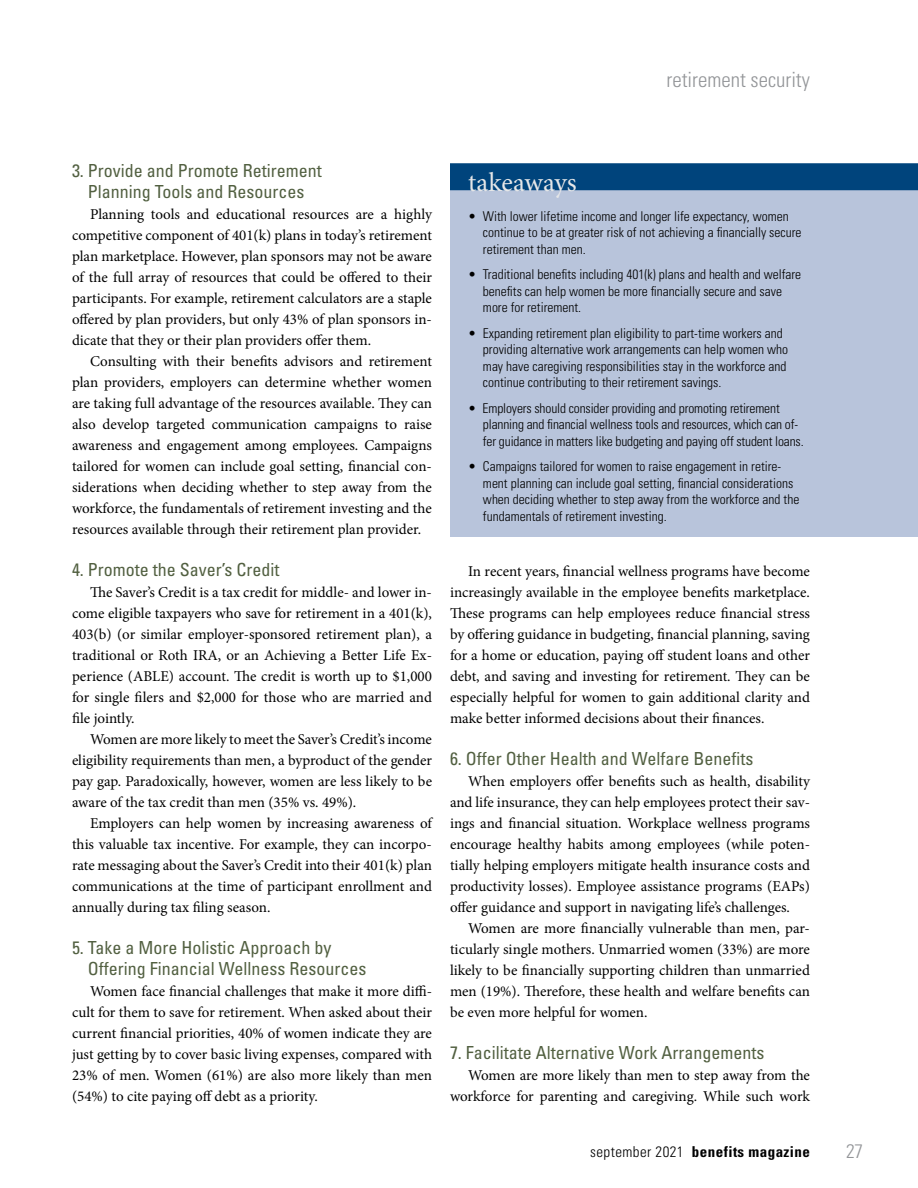
<style>
.page{position:relative;width:918px;height:1188px;background:#fff}
.page>*{position:absolute;margin:0;border:0;box-sizing:border-box;transform-origin:0 0}
.t1{font:27px "Minion Pro";color:#e6e7e8}
.t2{font:300 condensed 21px "Univers LT Std";color:#939598}
.t3{font:300 condensed 19.5px "Univers LT Std";color:#939598}
.t4{font:condensed 18px/21px "Univers LT Std";color:#526041;text-align:center}
.t5{font:15px/21px "Minion Pro";letter-spacing:-.005em;color:#000;text-align:justify}
.t6{font:700 condensed 15px "Univers LT Std";letter-spacing:.03em;color:#000}
.t7{font:300 condensed 13.5px/16.5px "Univers LT Std";color:#000}
.s1{font-weight:300}
</style>
<div class="page">
<div style="left:450px;top:171px;width:468px;height:366px;background:#b8c4db"></div>
<div style="left:450px;top:163px;width:468px;height:27px;background:#00447c"></div>
<h2 class="t2" style="left:667px;top:67px;width:145px">retirement security</h2>
<p class="t4" style="left:72px;top:160px;width:251px">3. Provide and Promote Retirement<br>Planning Tools and Resources</p>
<p class="t5" style="left:72px;top:204px;width:362px;text-indent:18px">Planning tools and educational resources are a highly competitive component of 401(k) plans in today’s retirement plan marketplace. However, plan sponsors may not be aware of the full array of resources that could be offered to their participants. For example, retirement calculators are a staple offered by plan providers, but only 43% of plan sponsors in&shy;dicate that they or their plan providers offer them.</p>
<p class="t5" style="left:72px;top:351px;width:362px;text-indent:18px">Consulting with their benefits advisors and retirement plan providers, employers can determine whether women are taking full advantage of the resources available. They can also develop targeted communication campaigns to raise awareness and engagement among employees. Campaigns tailored for women can include goal setting, financial con&shy;siderations when deciding whether to step away from the workforce, the fundamentals of retirement investing and the resources available through their retirement plan provider.</p>
<p class="t4" style="left:72px;top:559px;width:209px">4. Promote the Saver’s Credit</p>
<p class="t5" style="left:72px;top:582px;width:362px;text-indent:18px">The Saver’s Credit is a tax credit for middle- and lower in&shy;come eligible taxpayers who save for retirement in a 401(k), 403(b) (or similar employer-sponsored retirement plan), a traditional or Roth IRA, or an Achieving a Better Life Ex&shy;perience (ABLE) account. The credit is worth up to $1,000 for single filers and $2,000 for those who are married and file jointly.</p>
<p class="t5" style="left:72px;top:729px;width:362px;text-indent:18px">Women are more likely to meet the Saver’s Credit’s income eligibility requirements than men, a byproduct of the gender pay gap. Paradoxically, however, women are less likely to be aware of the tax credit than men (35% vs. 49%).</p>
<p class="t5" style="left:72px;top:813px;width:362px;text-indent:18px">Employers can help women by increasing awareness of this valuable tax incentive. For example, they can incorpo&shy;rate messaging about the Saver’s Credit into their 401(k) plan communications at the time of participant enrollment and annually during tax filing season.</p>
<p class="t4" style="left:88px;top:937px;width:280px;text-align:left;text-indent:-16px">5. Take a More Holistic Approach by<br>Offering Financial Wellness Resources</p>
<p class="t5" style="left:72px;top:981px;width:362px;text-indent:18px">Women face financial challenges that make it more diffi&shy;cult for them to save for retirement. When asked about their current financial priorities, 40% of women indicate they are just getting by to cover basic living expenses, compared with 23% of men. Women (61%) are also more likely than men (54%) to cite paying off debt as a priority.</p>
<h1 class="t1" style="left:468px;top:164px;width:110px">takeaways</h1>
<p class="t7" style="left:483px;top:208px;width:320px;text-indent:-15px">• With lower lifetime income and longer life expectancy, women continue to be at greater risk of not achieving a financially secure retirement than men.</p>
<p class="t7" style="left:483px;top:266px;width:320px;text-indent:-15px">• Traditional benefits including 401(k) plans and health and welfare benefits can help women be more financially secure and save more for retirement.</p>
<p class="t7" style="left:483px;top:325px;width:307px;text-indent:-15px">• Expanding retirement plan eligibility to part-time workers and providing alternative work arrangements can help women who may have caregiving responsibilities stay in the workforce and continue contributing to their retirement savings.</p>
<p class="t7" style="left:483px;top:400px;width:322px;text-indent:-15px">• Employers should consider providing and promoting retirement planning and financial wellness tools and resources, which can of&shy;fer guidance in matters like budgeting and paying off student loans.</p>
<p class="t7" style="left:483px;top:458px;width:318px;text-indent:-15px">• Campaigns tailored for women to raise engagement in retire&shy;ment planning can include goal setting, financial considerations when deciding whether to step away from the workforce and the fundamentals of retirement investing.</p>
<p class="t5" style="left:450px;top:561px;width:362px;text-indent:18px">In recent years, financial wellness programs have become increasingly available in the employee benefits marketplace.<br>These programs can help employees reduce financial stress by offering guidance in budgeting, financial planning, saving for a home or education, paying off student loans and other debt, and saving and investing for retirement. They can be especially helpful for women to gain additional clarity and make better informed decisions about their finances.</p>
<p class="t4" style="left:450px;top:748px;width:305px">6. Offer Other Health and Welfare Benefits</p>
<p class="t5" style="left:450px;top:771px;width:362px;text-indent:18px">When employers offer benefits such as health, disability and life insurance, they can help employees protect their sav&shy;ings and financial situation. Workplace wellness programs encourage healthy habits among employees (while poten&shy;tially helping employers mitigate health insurance costs and productivity losses). Employee assistance programs (EAPs) offer guidance and support in navigating life’s challenges.</p>
<p class="t5" style="left:450px;top:918px;width:362px;text-indent:18px">Women are more financially vulnerable than men, par&shy;ticularly single mothers. Unmarried women (33%) are more likely to be financially supporting children than unmarried men (19%). Therefore, these health and welfare benefits can be even more helpful for women.</p>
<p class="t4" style="left:450px;top:1042px;width:316px">7. Facilitate Alternative Work Arrangements</p>
<p class="t5" style="left:450px;top:1065px;width:362px;text-align:right">Women are more likely than men to step away from the workforce for parenting and caregiving. While such work</p>
<p class="t6" style="left:590px;top:1143px;width:221px"><span class="s1">september 2021</span> benefits magazine</p>
<h3 class="t3" style="left:846px;top:1139px;width:19px">27</h3>
</div>
